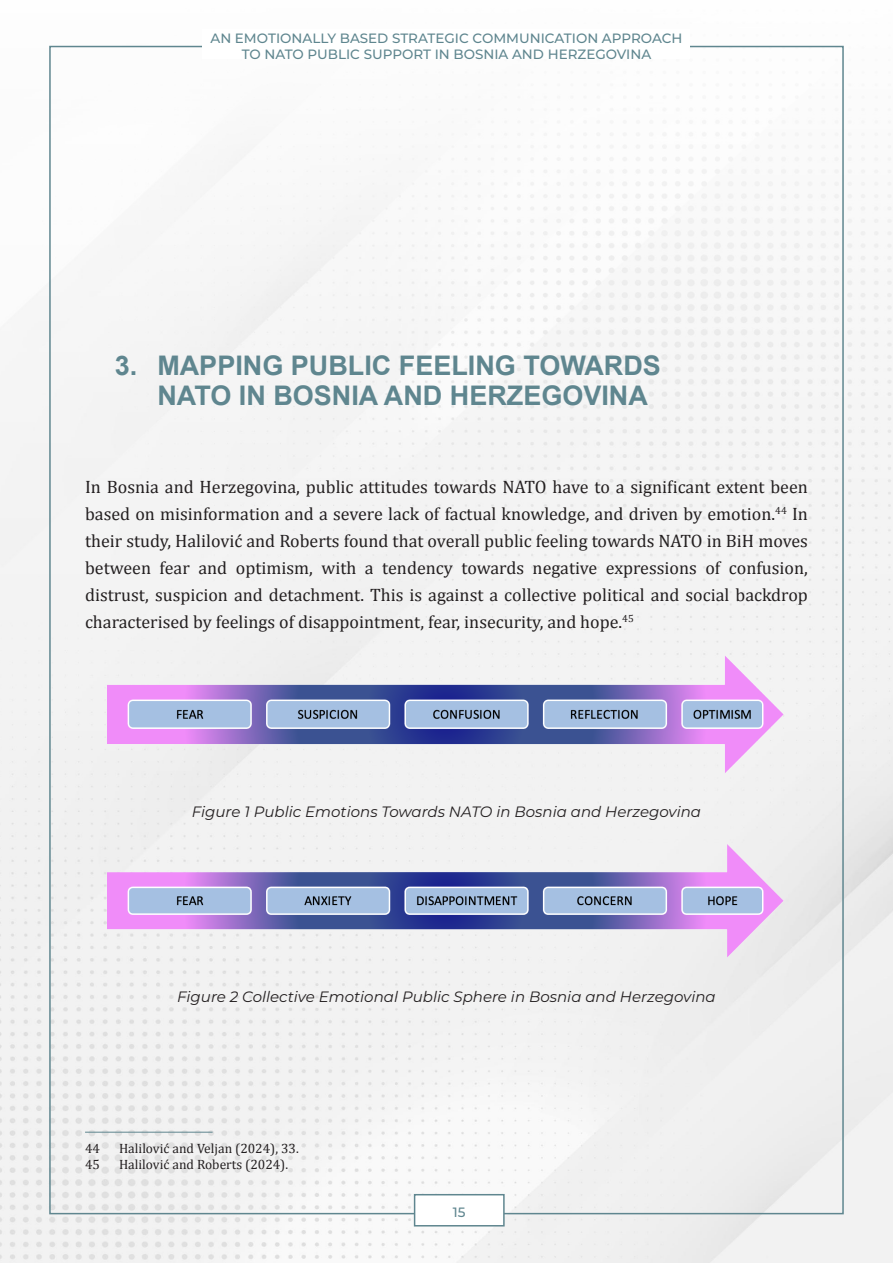
<style>
.page{position:relative;width:893px;height:1263px;background:#fff}
.page>*{position:absolute;margin:0;border:0;box-sizing:border-box;transform-origin:0 0}
.t1{font:700 27px/30px "Arial";color:#5f868f}
.t2{font:18px/27px "Cambria";color:#231f20;text-align:justify}
.t3{font:italic 15px "Montserrat";color:#231f20}
.t4{font:500 13.5px/16.2px "Montserrat";color:#5f868f;text-align:center}
.t5{font:13.5px "Cambria";color:#231f20}
</style>
<div class="page">
<img style="left:0;top:45px;width:893px;height:1218px">
<div style="left:415px;top:1195px;width:89px;height:31px;background:#fff"></div>
<div style="left:414px;top:1194px;width:91px;height:32px;border:2px solid #5f868f"></div>
<div style="left:203px;top:29px;width:487px;height:30px;background:#fff"></div>
<img style="left:108px;top:654px;width:677px;height:120px">
<img style="left:108px;top:843px;width:677px;height:116px">
<hr style="left:85px;top:1132px;width:128px;height:1px;background:#5f868f">
<p class="t4" style="left:210px;top:29px;width:474px">AN EMOTIONALLY BASED STRATEGIC COMMUNICATION APPROACH<br>TO NATO PUBLIC SUPPORT IN BOSNIA AND HERZEGOVINA</p>
<h1 class="t1" style="left:157px;top:351px;width:505px;text-indent:-43px">3. MAPPING PUBLIC FEELING TOWARDS<br>NATO IN BOSNIA AND HERZEGOVINA</h1>
<p class="t2" style="left:85px;top:474px;width:724px">In Bosnia and Herzegovina, public attitudes towards NATO have to a significant extent been based on misinformation and a severe lack of factual knowledge, and driven by emotion.<sup>44</sup> In their study, Halilović and Roberts found that overall public feeling towards NATO in BiH moves between fear and optimism, with a tendency towards negative expressions of confusion, distrust, suspicion and detachment. This is against a collective political and social backdrop characterised by feelings of disappointment, fear, insecurity, and hope.<sup>45</sup></p>
<p class="t3" style="left:192px;top:802px;width:511px">Figure 1 Public Emotions Towards NATO in Bosnia and Herzegovina</p>
<p class="t3" style="left:177px;top:986px;width:540px">Figure 2 Collective Emotional Public Sphere in Bosnia and Herzegovina</p>
<p class="t5" style="left:85px;top:1140px;width:16px">44</p>
<p class="t5" style="left:119px;top:1140px;width:181px">Halilović and Veljan (2024), 33.</p>
<p class="t5" style="left:85px;top:1157px;width:16px">45</p>
<p class="t5" style="left:119px;top:1157px;width:171px">Halilović and Roberts (2024).</p>
<p class="t4" style="left:453px;top:1203px;width:14px">15</p>
</div>
